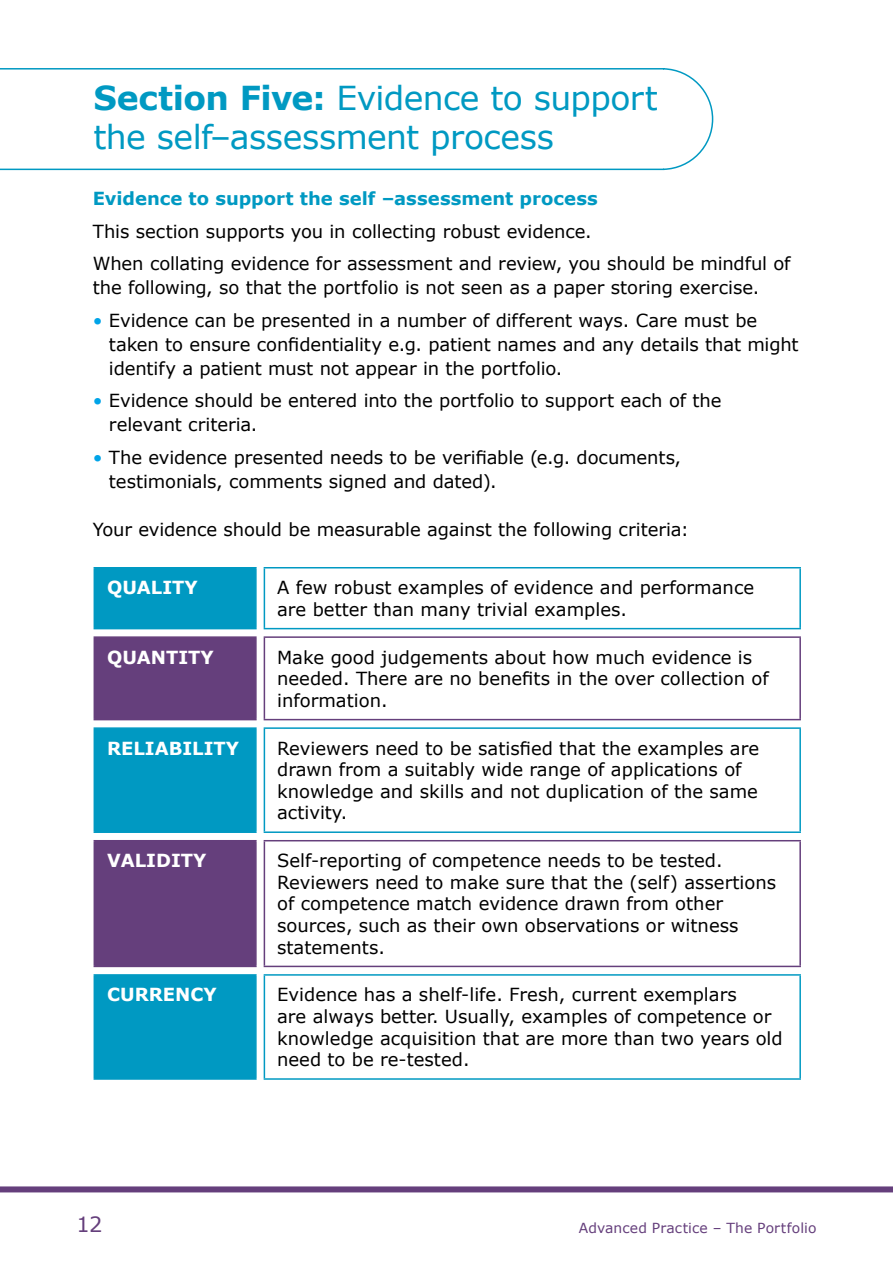
<style>
.page{position:relative;width:893px;height:1263px;background:#fff}
.page>*{position:absolute;margin:0;border:0;box-sizing:border-box;transform-origin:0 0}
.t1{font:33px/39px "Verdana";letter-spacing:-.02em;color:#0099c2}
.t2{font:21px "Verdana";color:#653f7c}
.t3{font:18px/21.6px "Verdana";color:#000}
.t4{font:700 18px "Verdana";color:#0099c2}
.t5{font:700 18px "Verdana";color:#fff}
.t6{font:13.8px "Verdana";letter-spacing:.005em;color:#653f7c}
.s1{font-weight:700}
.s2{color:#00a4e8}
</style>
<div class="page">
<svg style="left:0;top:68px;width:714px;height:103px"></svg>
<svg style="left:94px;top:568px;width:162px;height:510px;background:#13a0c6"></svg>
<svg style="left:94px;top:638px;width:162px;height:328px;background:#4b6397"></svg>
<hr style="left:264px;top:567px;width:537px;height:1px;background:#0099c2">
<hr style="left:264px;top:568px;width:1px;height:60px;background:#0099c2">
<hr style="left:799px;top:568px;width:2px;height:60px;background:#0099c2">
<hr style="left:264px;top:628px;width:537px;height:1px;background:#0099c2">
<hr style="left:264px;top:636px;width:537px;height:2px;background:#653f7c">
<hr style="left:264px;top:638px;width:1px;height:81px;background:#653f7c">
<hr style="left:799px;top:638px;width:2px;height:81px;background:#653f7c">
<hr style="left:264px;top:719px;width:537px;height:1px;background:#653f7c">
<hr style="left:264px;top:727px;width:537px;height:2px;background:#0099c2">
<hr style="left:264px;top:729px;width:1px;height:102px;background:#0099c2">
<hr style="left:799px;top:729px;width:2px;height:102px;background:#0099c2">
<hr style="left:264px;top:831px;width:537px;height:2px;background:#0099c2">
<hr style="left:94px;top:567px;width:163px;height:1px;background:#0099c2">
<hr style="left:94px;top:568px;width:1px;height:60px;background:#0099c2">
<hr style="left:255px;top:568px;width:2px;height:60px;background:#0099c2">
<hr style="left:94px;top:628px;width:163px;height:1px;background:#0099c2">
<hr style="left:94px;top:636px;width:163px;height:2px;background:#653f7c">
<hr style="left:94px;top:638px;width:1px;height:81px;background:#653f7c">
<hr style="left:255px;top:638px;width:2px;height:81px;background:#653f7c">
<hr style="left:94px;top:719px;width:163px;height:1px;background:#653f7c">
<hr style="left:94px;top:727px;width:163px;height:2px;background:#0099c2">
<hr style="left:94px;top:729px;width:1px;height:102px;background:#0099c2">
<hr style="left:255px;top:729px;width:2px;height:102px;background:#0099c2">
<hr style="left:94px;top:831px;width:163px;height:2px;background:#0099c2">
<hr style="left:94px;top:840px;width:163px;height:1px;background:#653f7c">
<hr style="left:94px;top:841px;width:1px;height:125px;background:#653f7c">
<hr style="left:255px;top:841px;width:2px;height:125px;background:#653f7c">
<hr style="left:94px;top:966px;width:163px;height:1px;background:#653f7c">
<hr style="left:264px;top:840px;width:537px;height:1px;background:#653f7c">
<hr style="left:264px;top:841px;width:1px;height:125px;background:#653f7c">
<hr style="left:799px;top:841px;width:2px;height:125px;background:#653f7c">
<hr style="left:264px;top:966px;width:537px;height:1px;background:#653f7c">
<hr style="left:94px;top:974px;width:163px;height:2px;background:#0099c2">
<hr style="left:94px;top:976px;width:1px;height:102px;background:#0099c2">
<hr style="left:255px;top:976px;width:2px;height:102px;background:#0099c2">
<hr style="left:94px;top:1078px;width:163px;height:2px;background:#0099c2">
<hr style="left:264px;top:974px;width:537px;height:2px;background:#0099c2">
<hr style="left:264px;top:976px;width:1px;height:102px;background:#0099c2">
<hr style="left:799px;top:976px;width:2px;height:102px;background:#0099c2">
<hr style="left:264px;top:1078px;width:537px;height:2px;background:#0099c2">
<div style="left:0;top:1186px;width:893px;height:6px;background:#653f7c"></div>
<h1 class="t1" style="left:94px;top:79px;width:566px"><span class="s1">Section Five:</span> Evidence to support the self–assessment process</h1>
<p class="t4" style="left:93px;top:187px;width:507px">Evidence to support the self –assessment process</p>
<p class="t3" style="left:93px;top:215px;width:699px;line-height:32.5px">This section supports you in collecting robust evidence.<br>When collating evidence for assessment and review, you should be mindful of</p>
<p class="t3" style="left:93px;top:277px;width:668px">the following, so that the portfolio is not seen as a paper storing exercise.</p>
<p class="t3" style="left:109px;top:308px;width:691px;line-height:24px;text-indent:-16px"><span class="s2">•</span> Evidence can be presented in a number of different ways. Care must be taken to ensure confidentiality e.g. patient names and any details that might identify a patient must not appear in the portfolio.</p>
<p class="t3" style="left:109px;top:389px;width:614px;line-height:24px;text-indent:-16px"><span class="s2">•</span> Evidence should be entered into the portfolio to support each of the relevant criteria.</p>
<p class="t3" style="left:109px;top:445px;width:574px;line-height:24px;text-indent:-16px"><span class="s2">•</span> The evidence presented needs to be verifiable (e.g. documents, testimonials, comments signed and dated).</p>
<p class="t3" style="left:93px;top:519px;width:597px">Your evidence should be measurable against the following criteria:</p>
<p class="t5" style="left:107px;top:576px;width:92px">QUALITY</p>
<p class="t3" style="left:277px;top:577px;width:478px">A few robust examples of evidence and performance are better than many trivial examples.</p>
<p class="t5" style="left:107px;top:645px;width:108px">QUANTITY</p>
<p class="t3" style="left:277px;top:646px;width:493px">Make good judgements about how much evidence is needed. There are no benefits in the over collection of information.</p>
<p class="t5" style="left:107px;top:736px;width:134px">RELIABILITY</p>
<p class="t3" style="left:277px;top:737px;width:483px">Reviewers need to be satisfied that the examples are drawn from a suitably wide range of applications of knowledge and skills and not duplication of the same activity.</p>
<p class="t5" style="left:107px;top:849px;width:101px">VALIDITY</p>
<p class="t3" style="left:277px;top:850px;width:500px">Self-reporting of competence needs to be tested.<br>Reviewers need to make sure that the (self) assertions of competence match evidence drawn from other sources, such as their own observations or witness statements.</p>
<p class="t5" style="left:107px;top:983px;width:111px">CURRENCY</p>
<p class="t3" style="left:277px;top:984px;width:507px">Evidence has a shelf-life. Fresh, current exemplars<br>are always better. Usually, examples of competence or knowledge acquisition that are more than two years old need to be re-tested.</p>
<p class="t2" style="left:77px;top:1211px;width:27px">12</p>
<p class="t6" style="left:579px;top:1219px;width:239px">Advanced Practice – The Portfolio</p>
</div>
